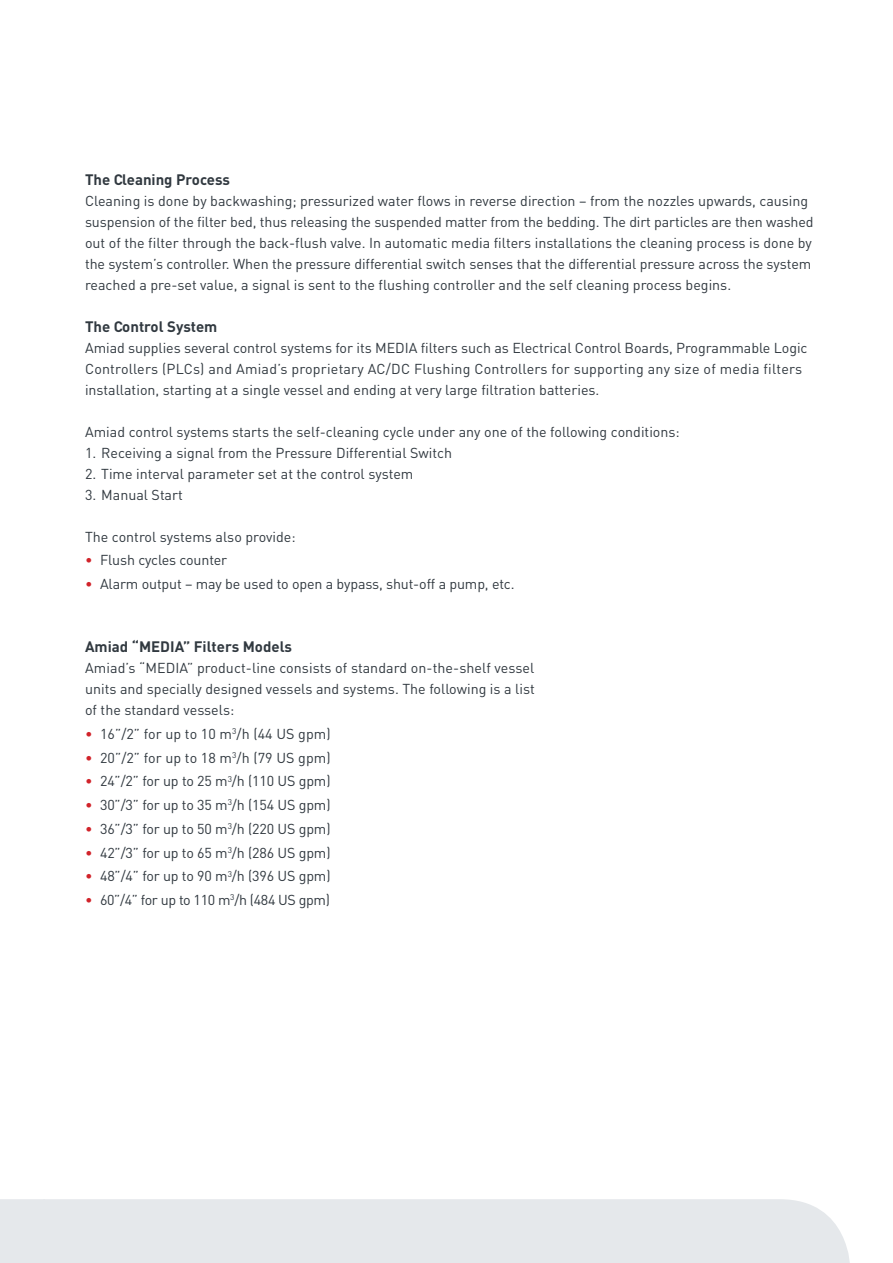
<style>
.page{position:relative;width:893px;height:1263px;background:#fff}
.page>*{position:absolute;margin:0;border:0;box-sizing:border-box;transform-origin:0 0}
.t1{font:700 15px "DIN";color:#313940}
.t2{font:14.25px/21px "DIN";color:#313940}
.t3{font:14.25px "DIN";letter-spacing:-.025em;color:#313940}
.s1{color:#d1232a}
</style>
<div class="page">
<div style="left:45px;top:1199px;width:805px;height:64px;background:#e5e8eb"></div>
<div style="left:0;top:1199px;width:45px;height:64px;background:#e5e8eb"></div>
<p class="t1" style="left:85px;top:169px;width:147px">The Cleaning Process</p>
<p class="t2" style="left:85px;top:190px;width:730px">Cleaning is done by backwashing; pressurized water flows in reverse direction – from the nozzles upwards, causing suspension of the filter bed, thus releasing the suspended matter from the bedding. The dirt particles are then washed out of the filter through the back-flush valve. In automatic media filters installations the cleaning process is done by the system’s controller. When the pressure differential switch senses that the differential pressure across the system reached a pre-set value, a signal is sent to the flushing controller and the self cleaning process begins.</p>
<p class="t1" style="left:85px;top:316px;width:134px">The Control System</p>
<p class="t2" style="left:85px;top:337px;width:724px">Amiad supplies several control systems for its MEDIA filters such as Electrical Control Boards, Programmable Logic<br>Controllers (PLCs) and Amiad’s proprietary AC/DC Flushing Controllers for supporting any size of media filters installation, starting at a single vessel and ending at very large filtration batteries.</p>
<p class="t2" style="left:85px;top:421px;width:596px">Amiad control systems starts the self-cleaning cycle under any one of the following conditions:</p>
<p class="t2" style="left:85px;top:442px;width:369px">1. Receiving a signal from the Pressure Differential Switch</p>
<p class="t2" style="left:85px;top:463px;width:330px">2. Time interval parameter set at the control system</p>
<p class="t2" style="left:85px;top:484px;width:99px">3. Manual Start</p>
<p class="t2" style="left:85px;top:526px;width:212px">The control systems also provide:</p>
<p class="t2" style="left:85px;top:549px;width:144px"><span class="s1">•</span> Flush cycles counter</p>
<p class="t2" style="left:85px;top:573px;width:431px"><span class="s1">•</span> Alarm output – may be used to open a bypass, shut-off a pump, etc.</p>
<p class="t1" style="left:85px;top:637px;width:209px">Amiad “MEDIA” Filters Models</p>
<p class="t2" style="left:85px;top:657px;width:451px;text-align:justify">Amiad’s “MEDIA” product-line consists of standard on-the-shelf vessel units and specially designed vessels and systems. The following is a list of the standard vessels:</p>
<p class="t2" style="left:85px;top:723px;width:247px"><span class="s1">•</span> 16”/2” for up to 10 m<sup>3</sup>/h (44 US gpm)</p>
<p class="t2" style="left:85px;top:747px;width:247px"><span class="s1">•</span> 20”/2” for up to 18 m<sup>3</sup>/h (79 US gpm)</p>
<p class="t2" style="left:85px;top:770px;width:247px"><span class="s1">•</span> 24”/2” for up to 25 m<sup>3</sup>/h (110 US gpm)</p>
<p class="t2" style="left:85px;top:794px;width:247px"><span class="s1">•</span> 30”/3” for up to 35 m<sup>3</sup>/h (154 US gpm)</p>
<p class="t2" style="left:85px;top:818px;width:247px"><span class="s1">•</span> 36”/3” for up to 50 m<sup>3</sup>/h (220 US gpm)</p>
<p class="t2" style="left:85px;top:842px;width:247px"><span class="s1">•</span> 42”/3” for up to 65 m<sup>3</sup>/h (286 US gpm)</p>
<p class="t2" style="left:85px;top:865px;width:247px"><span class="s1">•</span> 48”/4” for up to 90 m<sup>3</sup>/h (396 US gpm)</p>
<p class="t3" style="left:85px;top:891px;width:247px"><span class="s1">•</span> 60”/4” for up to 110 m<sup>3</sup>/h (484 US gpm)</p>
</div>
